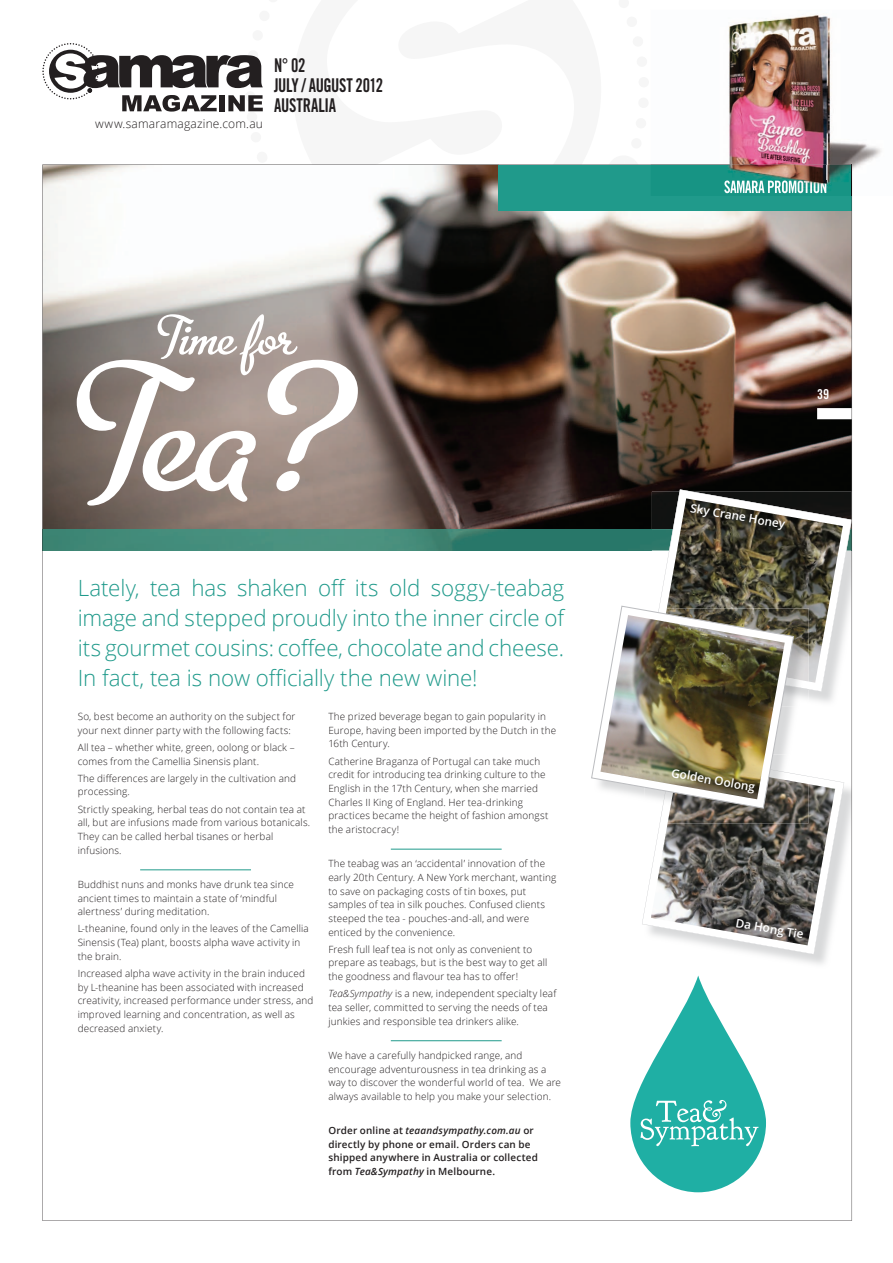
<style>
.page{position:relative;width:893px;height:1263px;background:#fff}
.page>*{position:absolute;margin:0;border:0;box-sizing:border-box;transform-origin:0 0}
.t1{font:201.75px "Metro Script";color:#fff}
.t2{font:61.95px "Metro Script";color:#fff}
.t3{font:300 22.35px/29.8px "Open Sans";letter-spacing:-.005em;color:#209a8b;text-align:justify}
.t4{font:18.9px/19.8px "Trade Gothic LT Std Bd Cn 20";letter-spacing:-.02em;color:#231f20;scale:.87 1}
.t5{font:13.65px "Trade Gothic LT Std Bd Cn 20";color:#fff}
.t6{font:300 12px "Open Sans";letter-spacing:.015em;color:#231f20}
.t7{font:600 11.85px "Open Sans";color:#fff}
.t8{font:300 9.9px/13.6px "Open Sans";letter-spacing:.015em;color:#231f20}
.t9{font:600 9.9px/13.6px "Open Sans";letter-spacing:.015em;color:#231f20}
.s1{font-style:italic}
</style>
<div class="page">
<svg style="left:245px;top:164px;width:404px;height:1px"></svg>
<svg style="left:609px;top:164px;width:29px;height:1px"></svg>
<img style="left:42px;top:165px;width:810px;height:1056px">
<img style="left:651px;top:15px;width:230px;height:155px">
<img style="left:651px;top:165px;width:201px;height:31px">
<img style="left:724px;top:180px;width:102px;height:13px">
<img style="left:852px;top:165px;width:1px;height:31px">
<svg style="left:42px;top:43px;width:221px;height:69px"></svg>
<p class="t6" style="left:95px;top:116px;width:169px">www.samaramagazine.com.au</p>
<h3 class="t4" style="left:274px;top:55px;width:127px">N° 02<br>JULY / AUGUST 2012<br>AUSTRALIA</h3>
<h2 class="t2" style="left:162px;top:303px;width:75px">Time</h2>
<h1 class="t1" style="left:90px;top:323px;width:261px">Tea?</h1>
<h3 class="t3" style="left:78px;top:573px;width:488px">Lately, tea has shaken off its old soggy-teabag image and stepped proudly into the inner circle of its gourmet cousins: coffee, chocolate and cheese.<br>In fact, tea is now officially the new wine!</h3>
<p class="t8" style="left:78px;top:709px;width:219px">So, best become an authority on the subject for your next dinner party with the following facts:</p>
<p class="t8" style="left:78px;top:740px;width:218px">All tea – whether white, green, oolong or black – comes from the Camellia Sinensis plant.</p>
<p class="t8" style="left:78px;top:771px;width:220px">The differences are largely in the cultivation and processing.</p>
<p class="t8" style="left:78px;top:802px;width:234px">Strictly speaking, herbal teas do not contain tea at all, but are infusions made from various botanicals.<br>They can be called herbal tisanes or herbal infusions.</p>
<p class="t8" style="left:78px;top:877px;width:218px">Buddhist nuns and monks have drunk tea since ancient times to maintain a state of ‘mindful alertness’ during meditation.</p>
<p class="t8" style="left:78px;top:922px;width:232px">L-theanine, found only in the leaves of the Camellia<br>Sinensis (Tea) plant, boosts alpha wave activity in the brain.</p>
<p class="t8" style="left:78px;top:966px;width:237px">Increased alpha wave activity in the brain induced by L-theanine has been associated with increased creativity, increased performance under stress, and improved learning and concentration, as well as decreased anxiety.</p>
<p class="t8" style="left:328px;top:709px;width:229px">The prized beverage began to gain popularity in<br>Europe, having been imported by the Dutch in the<br>16th Century.</p>
<p class="t8" style="left:328px;top:754px;width:222px">Catherine Braganza of Portugal can take much credit for introducing tea drinking culture to the English in the 17th Century, when she married Charles II King of England. Her tea-drinking practices became the height of fashion amongst the aristocracy!</p>
<p class="t8" style="left:328px;top:856px;width:229px">The teabag was an ‘accidental’ innovation of the early 20th Century. A New York merchant, wanting to save on packaging costs of tin boxes, put samples of tea in silk pouches. Confused clients steeped the tea - pouches-and-all, and were enticed by the convenience.</p>
<p class="t8" style="left:328px;top:942px;width:220px">Fresh full leaf tea is not only as convenient to prepare as teabags, but is the best way to get all the goodness and flavour tea has to offer!</p>
<p class="t8" style="left:328px;top:986px;width:229px"><span class="s1">Tea&amp;Sympathy</span> is a new, independent specialty leaf tea seller, committed to serving the needs of tea junkies and responsible tea drinkers alike.</p>
<p class="t8" style="left:328px;top:1048px;width:234px">We have a carefully handpicked range, and encourage adventurousness in tea drinking as a way to discover the wonderful world of tea. We are always available to help you make your selection.</p>
<p class="t9" style="left:328px;top:1123px;width:211px">Order online at <span class="s1">teaandsympathy.com.au</span> or directly by phone or email. Orders can be shipped anywhere in Australia or collected from <span class="s1">Tea&amp;Sympathy</span> in Melbourne.</p>
<h3 class="t5" style="left:817px;top:386px;width:14px">39</h3>
<p class="t7" style="left:692px;top:500px;width:98px;rotate:10deg">Sky Crane Honey</p>
<p class="t7" style="left:673px;top:764px;width:86px;rotate:10deg">Golden Oolong</p>
<p class="t7" style="left:737px;top:914px;width:70px;rotate:10deg">Da Hong Tie</p>
</div>
